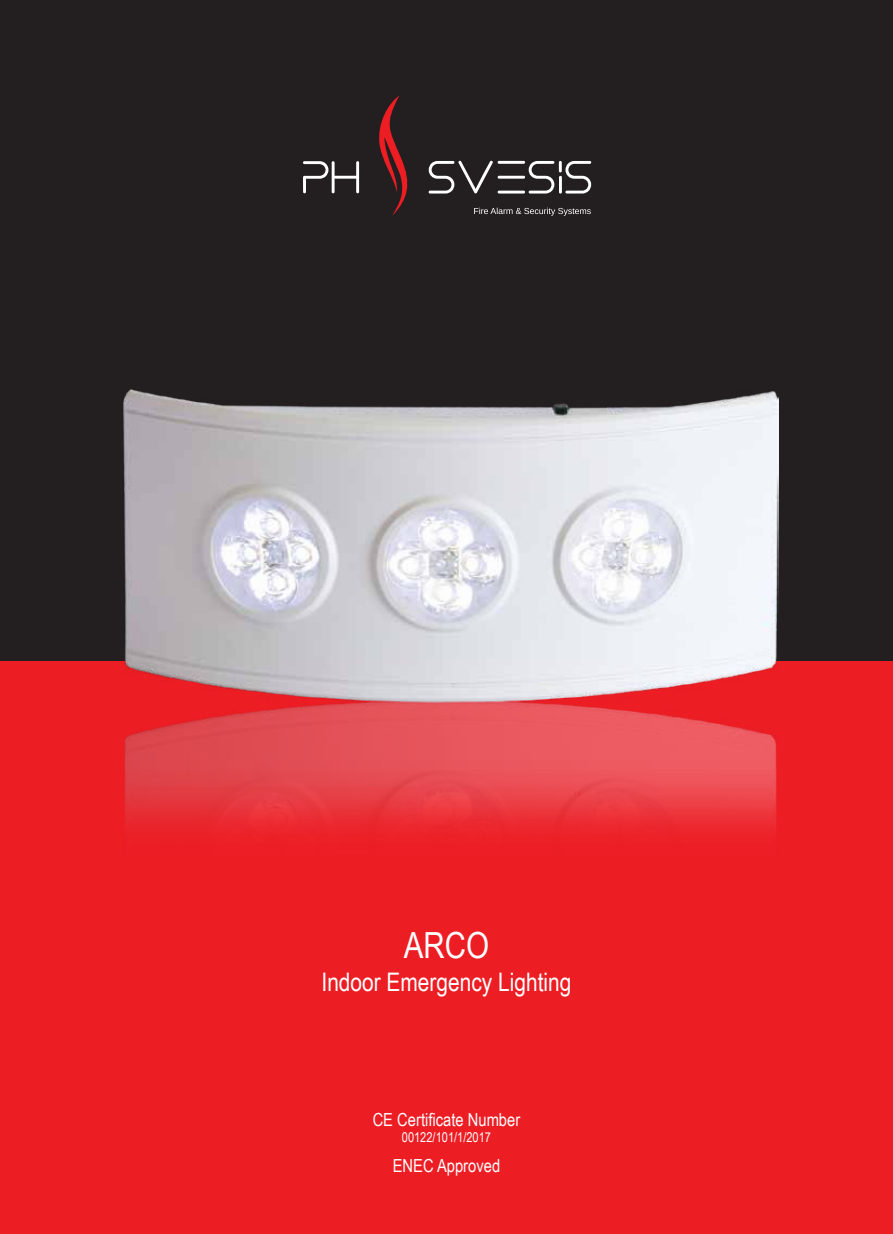
<style>
.page{position:relative;width:893px;height:1234px;background:#fff}
.page>*{position:absolute;margin:0;border:0;box-sizing:border-box;transform-origin:0 0}
.t1{font:36px "Arial Narrow";color:#fff}
.t2{font:25.5px "Arial Narrow";color:#fff}
.t3{font:18px "Arial Narrow";color:#fff}
.t4{font:13.5px "Arial Narrow";color:#fff}
</style>
<div class="page">
<div style="left:0;top:0;width:893px;height:1233px;background:#ed1d24"></div>
<div style="left:0;top:0;width:893px;height:661px;background:#231f20"></div>
<svg style="left:379px;top:96px;width:29px;height:120px"></svg>
<svg style="left:303px;top:161px;width:56px;height:32px"></svg>
<svg style="left:429px;top:161px;width:162px;height:32px"></svg>
<svg style="left:474px;top:208px;width:117px;height:8px"></svg>
<img style="left:123px;top:389px;width:656px;height:440px">
<h1 class="t1" style="left:404px;top:918px;width:87px">ARCO</h1>
<h2 class="t2" style="left:321px;top:962px;width:251px">Indoor Emergency Lighting</h2>
<p class="t3" style="left:373px;top:1105px;width:149px">CE Certificate Number</p>
<p class="t4" style="left:402px;top:1126px;width:91px">00122/101/1/2017</p>
<p class="t3" style="left:393px;top:1152px;width:109px">ENEC Approved</p>
</div>
